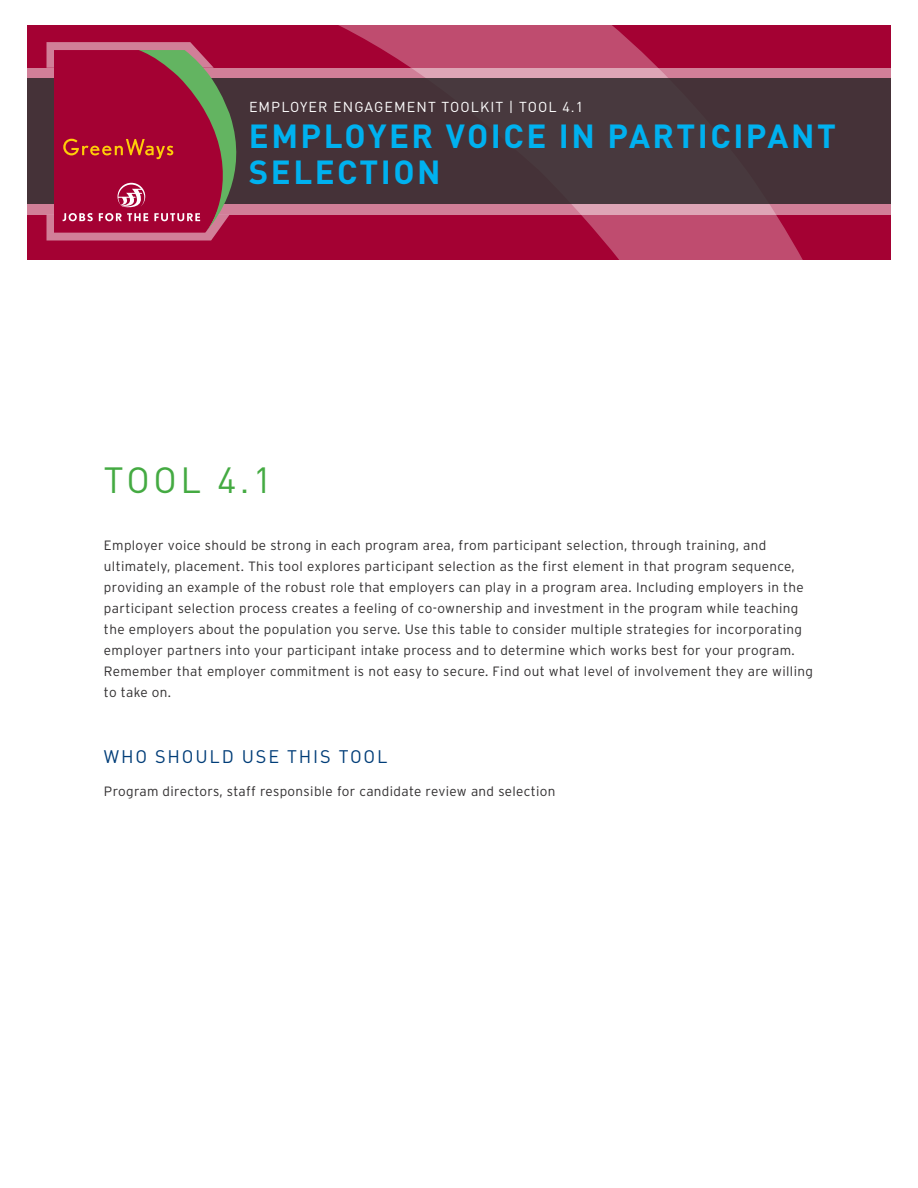
<style>
.page{position:relative;width:918px;height:1188px;background:#fff}
.page>*{position:absolute;margin:0;border:0;box-sizing:border-box;transform-origin:0 0}
.header_1{font:36px "DIN";color:#44aa42}
.copy{font:700 33px/36px "DIN";letter-spacing:.075em;color:#00b1ef}
.header_2{font:18px "DIN";letter-spacing:.1em;color:#003d78}
.copy-2{font:14.25px "DIN";letter-spacing:.075em;color:#fff}
.copy-3{font:300 13.5px/21px "Interstate";letter-spacing:.025em;color:#312f30}
</style>
<div class="page">
<div style="left:27px;top:25px;width:863px;height:235px;background:#a40133"></div>
<svg style="left:338px;top:25px;width:553px;height:235px"></svg>
<svg style="left:27px;top:68px;width:864px;height:147px;fill:#d17f98"></svg>
<div style="left:27px;top:78px;width:864px;height:126px;background:#453238"></div>
<svg style="left:46px;top:42px;width:190px;height:199px"></svg>
<p class="copy-2" style="left:249px;top:97px;width:336px">EMPLOYER ENGAGEMENT TOOLKIT | TOOL 4.1</p>
<p class="copy" style="left:249px;top:116px;width:588px">EMPLOYER VOICE IN PARTICIPANT<br>SELECTION</p>
<p class="header_1" style="left:104px;top:458px;width:169px">TOOL 4.1</p>
<p class="copy-3" style="left:104px;top:535px;width:710px">Employer voice should be strong in each program area, from participant selection, through training, and ultimately, placement. This tool explores participant selection as the first element in that program sequence, providing an example of the robust role that employers can play in a program area. Including employers in the participant selection process creates a feeling of co-ownership and investment in the program while teaching the employers about the population you serve. Use this table to consider multiple strategies for incorporating employer partners into your participant intake process and to determine which works best for your program.<br>Remember that employer commitment is not easy to secure. Find out what level of involvement they are willing to take on.</p>
<p class="header_2" style="left:104px;top:745px;width:285px">WHO SHOULD USE THIS TOOL</p>
<p class="copy-3" style="left:104px;top:781px;width:453px">Program directors, staff responsible for candidate review and selection</p>
</div>
